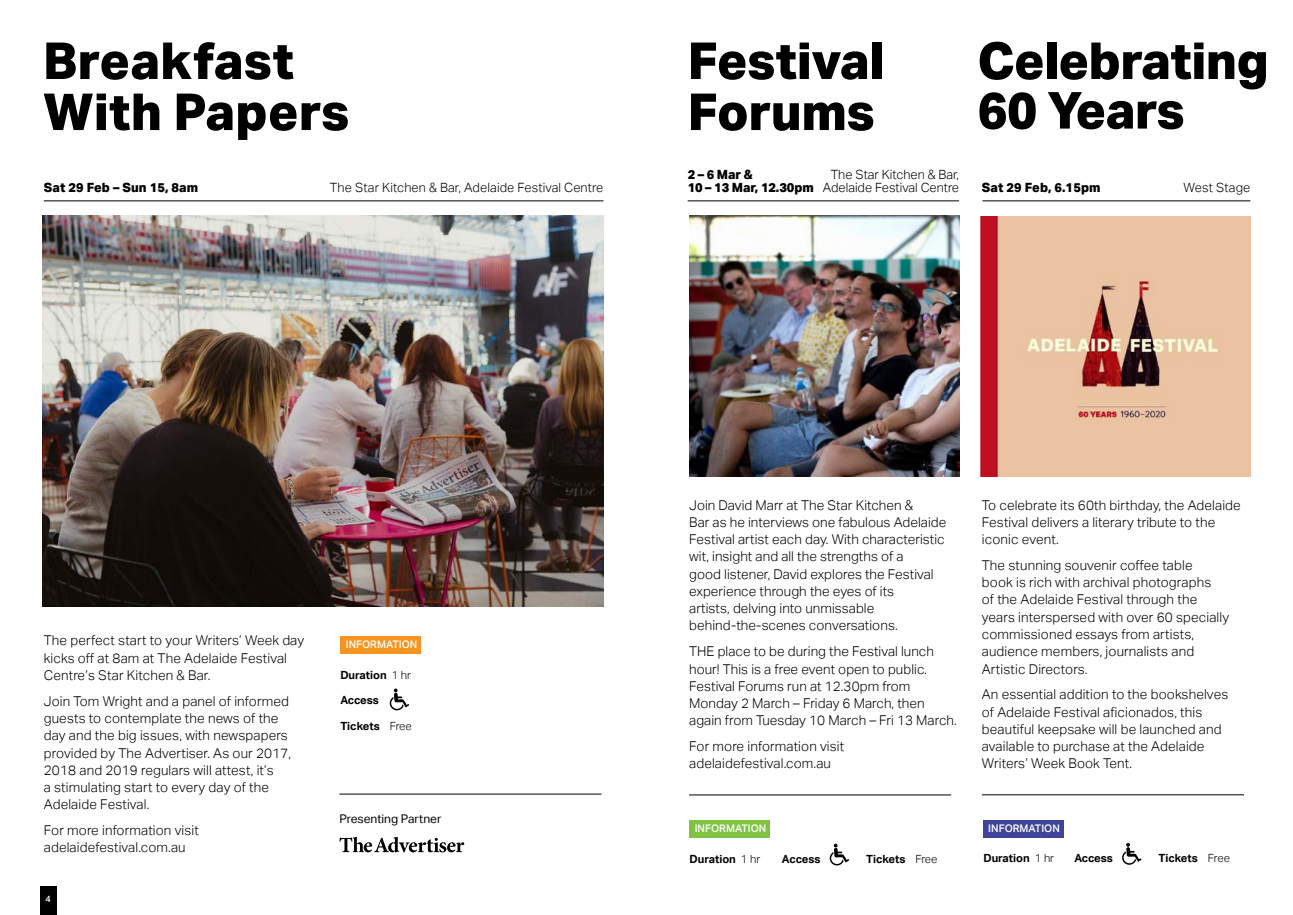
<style>
.page{position:relative;width:1293px;height:915px;background:#fff}
.page>*{position:absolute;margin:0;border:0;box-sizing:border-box;transform-origin:0 0}
.t1{font:800 51px/51px "Aktiv Grotesk Trial";letter-spacing:-.005em;color:#000}
.t2{font:300 13.5px/17.2px "Aktiv Grotesk Trial";letter-spacing:.01em;color:#000}
.t3{font:300 12.75px/13.5px "Aktiv Grotesk Trial";color:#000;text-align:right}
.t4{font:800 12.75px/13.5px "Aktiv Grotesk Trial";letter-spacing:.01em;color:#000}
.t5{font:12px "Aktiv Grotesk Trial";color:#000}
.t6{font:700 11.25px "Aktiv Grotesk Trial";color:#000}
.t7{font:500 10.5px "Aktiv Grotesk Trial";letter-spacing:.005em;color:#fff}
.t8{font:500 9px "Aktiv Grotesk Trial";color:#fff}
.s1{font-weight:300}
</style>
<div class="page">
<img style="left:689px;top:215px;width:270px;height:261px">
<img style="left:980px;top:217px;width:270px;height:259px">
<hr style="left:687px;top:200px;width:272px;height:1px;background:#000">
<hr style="left:982px;top:200px;width:268px;height:1px;background:#000">
<hr style="left:689px;top:794px;width:262px;height:1px;background:#000">
<hr style="left:982px;top:794px;width:262px;height:1px;background:#000">
<div style="left:689px;top:819px;width:81px;height:17px;background:#80c342"></div>
<div style="left:983px;top:819px;width:80px;height:17px;background:#3f4399"></div>
<svg style="left:829px;top:843px;width:20px;height:22px"></svg>
<svg style="left:1122px;top:843px;width:19px;height:21px"></svg>
<div style="left:40px;top:885px;width:16px;height:29px;background:#000"></div>
<img style="left:43px;top:215px;width:561px;height:391px">
<svg style="left:339px;top:836px;width:125px;height:16px"></svg>
<hr style="left:44px;top:200px;width:559px;height:1px;background:#000">
<svg style="left:390px;top:688px;width:19px;height:22px"></svg>
<div style="left:340px;top:635px;width:81px;height:17px;background:#f79421"></div>
<hr style="left:339px;top:793px;width:262px;height:1px;background:#000">
<h1 class="t1" style="left:43px;top:34px;width:308px">Breakfast<br>With Papers</h1>
<p class="t4" style="left:44px;top:180px;width:156px">Sat 29 Feb – Sun 15, 8am</p>
<p class="t3" style="left:330px;top:180px;width:275px">The Star Kitchen &amp; Bar, Adelaide Festival Centre</p>
<h1 class="t1" style="left:687px;top:34px;width:198px">Festival<br>Forums</h1>
<h1 class="t1" style="left:977px;top:35px;width:293px;line-height:49.5px">Celebrating<br>60 Years</h1>
<p class="t4" style="left:687px;top:167px;width:127px">2 – 6 Mar &amp;<br>10 – 13 Mar, 12.30pm</p>
<p class="t3" style="left:823px;top:167px;width:138px">The Star Kitchen &amp; Bar,<br>Adelaide Festival Centre</p>
<p class="t4" style="left:982px;top:180px;width:120px">Sat 29 Feb, 6.15pm</p>
<p class="t3" style="left:1183px;top:180px;width:68px">West Stage</p>
<p class="t2" style="left:44px;top:632px;width:262px">The perfect start to your Writers’ Week day kicks off at 8am at The Adelaide Festival<br>Centre’s Star Kitchen &amp; Bar.</p>
<p class="t2" style="left:44px;top:692px;width:249px">Join Tom Wright and a panel of informed guests to contemplate the news of the day and the big issues, with newspapers provided by The Advertiser. As our 2017, 2018 and 2019 regulars will attest, it’s<br>a stimulating start to every day of the Adelaide Festival.</p>
<p class="t2" style="left:44px;top:821px;width:157px">For more information visit adelaidefestival.com.au</p>
<p class="t8" style="left:45px;top:893px;width:7px">4</p>
<p class="t7" style="left:346px;top:638px;width:73px">INFORMATION</p>
<p class="t6" style="left:340px;top:668px;width:72px">Duration <span class="s1">1 hr</span></p>
<p class="t6" style="left:340px;top:693px;width:40px">Access</p>
<p class="t6" style="left:340px;top:719px;width:73px">Tickets <span class="s1">Free</span></p>
<p class="t5" style="left:339px;top:811px;width:104px">Presenting Partner</p>
<p class="t2" style="left:689px;top:496px;width:259px">Join David Marr at The Star Kitchen &amp;<br>Bar as he interviews one fabulous Adelaide Festival artist each day. With characteristic wit, insight and all the strengths of a<br>good listener, David explores the Festival experience through the eyes of its<br>artists, delving into unmissable behind-the-scenes conversations.</p>
<p class="t2" style="left:689px;top:642px;width:269px">THE place to be during the Festival lunch hour! This is a free event open to public.<br>Festival Forums run at 12.30pm from Monday 2 March – Friday 6 March, then again from Tuesday 10 March – Fri 13 March.</p>
<p class="t2" style="left:689px;top:737px;width:157px">For more information visit adelaidefestival.com.au</p>
<p class="t2" style="left:982px;top:496px;width:260px">To celebrate its 60th birthday, the Adelaide<br>Festival delivers a literary tribute to the iconic event.</p>
<p class="t2" style="left:982px;top:556px;width:249px">The stunning souvenir coffee table<br>book is rich with archival photographs<br>of the Adelaide Festival through the years interspersed with over 60 specially commissioned essays from artists, audience members, journalists and Artistic Directors.   </p>
<p class="t2" style="left:982px;top:685px;width:248px">An essential addition to the bookshelves of Adelaide Festival aficionados, this beautiful keepsake will be launched and available to purchase at the Adelaide Writers’ Week Book Tent.</p>
<p class="t7" style="left:694px;top:822px;width:73px">INFORMATION</p>
<p class="t7" style="left:988px;top:822px;width:73px">INFORMATION</p>
<p class="t6" style="left:689px;top:851px;width:72px">Duration <span class="s1">1 hr</span></p>
<p class="t6" style="left:782px;top:851px;width:40px">Access</p>
<p class="t6" style="left:866px;top:852px;width:73px">Tickets <span class="s1">Free</span></p>
<p class="t6" style="left:983px;top:851px;width:72px">Duration <span class="s1">1 hr</span></p>
<p class="t6" style="left:1074px;top:851px;width:40px">Access</p>
<p class="t6" style="left:1158px;top:851px;width:73px">Tickets <span class="s1">Free</span></p>
</div>
